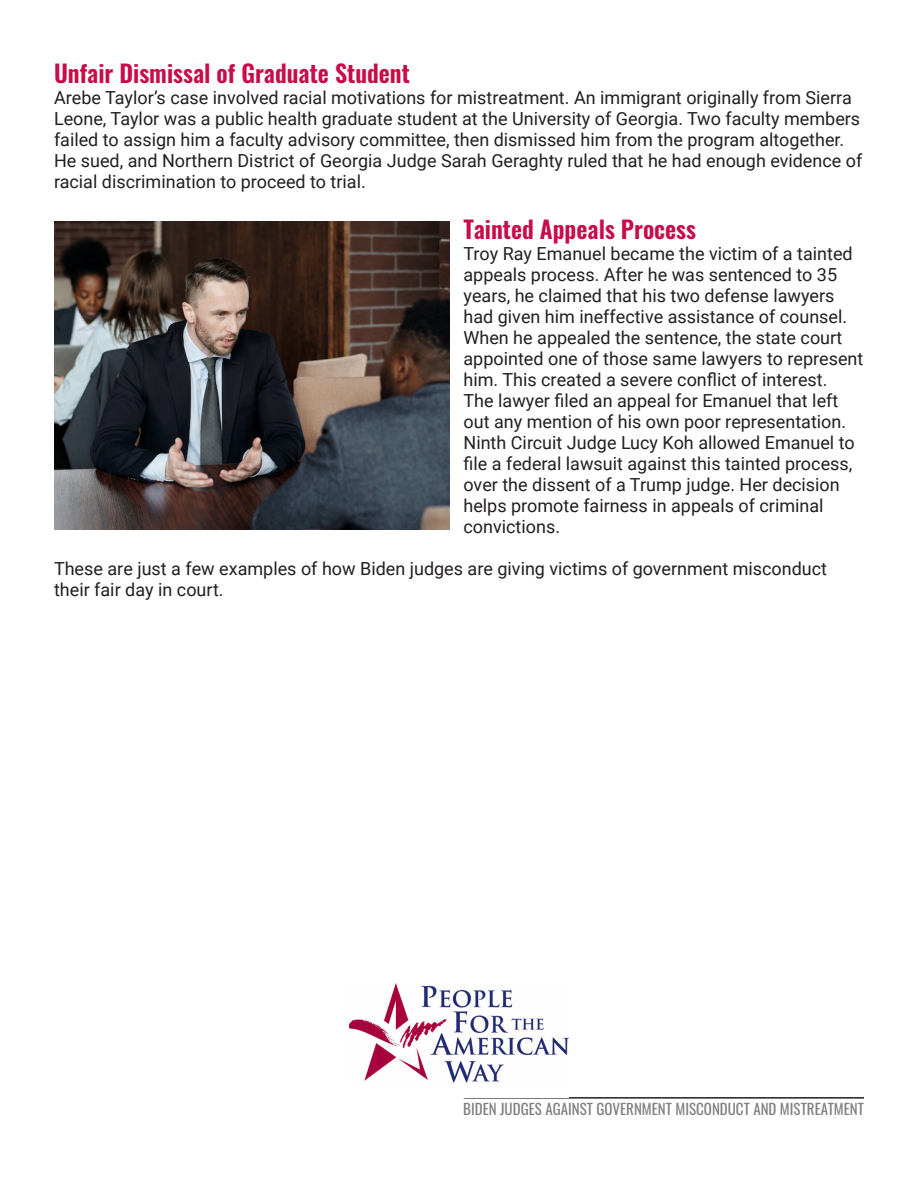
<style>
.page{position:relative;width:918px;height:1188px;background:#fff}
.page>*{position:absolute;margin:0;border:0;box-sizing:border-box;transform-origin:0 0}
.one_pager_H2{font:600 24px "Oswald";color:#c80c47}
.t1{font:18px/21px "Roboto";color:#231f20}
.t2{font:15px "Oswald";color:#808080}
</style>
<div class="page">
<hr style="left:464px;top:1097px;width:400px;height:2px;background:#231f20">
<img style="left:350px;top:983px;width:218px;height:100px">
<img style="left:54px;top:221px;width:396px;height:308px">
<p class="one_pager_H2" style="left:54px;top:60px;width:358px">Unfair Dismissal of Graduate Student</p>
<p class="t1" style="left:54px;top:86px;width:810px">Arebe Taylor’s case involved racial motivations for mistreatment. An immigrant originally from Sierra Leone, Taylor was a public health graduate student at the University of Georgia. Two faculty members failed to assign him a faculty advisory committee, then dismissed him from the program altogether.<br>He sued, and Northern District of Georgia Judge Sarah Geraghty ruled that he had enough evidence of racial discrimination to proceed to trial.</p>
<p class="one_pager_H2" style="left:464px;top:216px;width:234px">Tainted Appeals Process</p>
<p class="t1" style="left:464px;top:242px;width:401px">Troy Ray Emanuel became the victim of a tainted appeals process. After he was sentenced to 35 years, he claimed that his two defense lawyers had given him ineffective assistance of counsel.<br>When he appealed the sentence, the state court appointed one of those same lawyers to represent him. This created a severe conflict of interest.<br>The lawyer filed an appeal for Emanuel that left out any mention of his own poor representation.<br>Ninth Circuit Judge Lucy Koh allowed Emanuel to file a federal lawsuit against this tainted process, over the dissent of a Trump judge. Her decision helps promote fairness in appeals of criminal convictions.</p>
<p class="t1" style="left:54px;top:557px;width:775px">These are just a few examples of how Biden judges are giving victims of government misconduct their fair day in court.</p>
<p class="t2" style="left:463px;top:1096px;width:402px">BIDEN JUDGES AGAINST GOVERNMENT MISCONDUCT AND MISTREATMENT</p>
</div>
